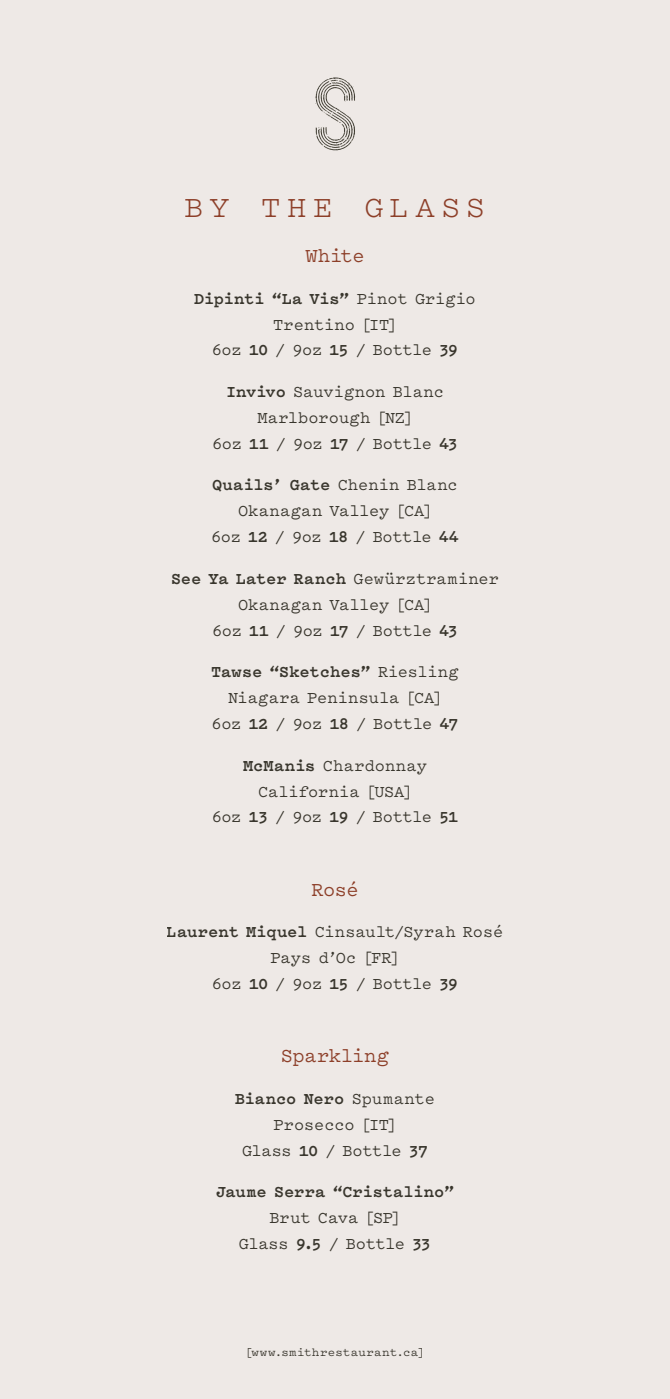
<style>
.page{position:relative;width:670px;height:1399px;background:#eee9e6}
.page>*{position:absolute;margin:0;border:0;box-sizing:border-box;transform-origin:0 0}
.t1{font:31.5px "Pitch";letter-spacing:.205em;color:#98462e}
.t2{font:500 21px "Pitch";letter-spacing:-.025em;color:#98462e;scale:.95 1}
.t3{font:500 17.5px/25.9px "Pitch";letter-spacing:-.015em;color:#3e3c32;text-align:center;scale:.95 1}
.t4{font:700 17.5px "Pitch";color:#3e3c32;scale:.95 1}
.t5{font:500 12.25px "Pitch";letter-spacing:.02em;color:#3e3c32}
.s1{font-weight:700}
</style>
<div class="page">
<img style="left:315px;top:77px;width:41px;height:74px">
<h1 class="t1" style="left:185px;top:186px;width:302px">BY THE GLASS</h1>
<p class="t2" style="left:305px;top:241px;width:64px">White</p>
<p class="t3" style="left:194px;top:285px;width:298px"><span class="s1">Dipinti “La Vis”</span> Pinot Grigio<br>Trentino [IT]<br>6oz <span class="s1">10</span> / 9oz <span class="s1">15</span> / Bottle <span class="s1">39</span></p>
<p class="t3" style="left:212px;top:378px;width:260px"><span class="s1">Invivo</span> Sauvignon Blanc<br>Marlborough [NZ]<br>6oz <span class="s1">11</span> / 9oz <span class="s1">17</span> / Bottle <span class="s1">43</span></p>
<p class="t3" style="left:211px;top:471px;width:262px"><span class="s1">Quails’ Gate</span> Chenin Blanc<br>Okanagan Valley [CA]<br>6oz <span class="s1">12</span> / 9oz <span class="s1">18</span> / Bottle <span class="s1">44</span></p>
<p class="t3" style="left:171px;top:565px;width:347px"><span class="s1">See Ya Later Ranch</span> Gewürztraminer<br>Okanagan Valley [CA]<br>6oz <span class="s1">11</span> / 9oz <span class="s1">17</span> / Bottle <span class="s1">43</span></p>
<p class="t3" style="left:211px;top:658px;width:262px"><span class="s1">Tawse “Sketches”</span> Riesling<br>Niagara Peninsula [CA]<br>6oz <span class="s1">12</span> / 9oz <span class="s1">18</span> / Bottle <span class="s1">47</span></p>
<p class="t3" style="left:212px;top:752px;width:261px"><span class="s1">McManis</span> Chardonnay<br>California [USA]<br>6oz <span class="s1">13</span> / 9oz <span class="s1">19</span> / Bottle <span class="s1">51</span></p>
<p class="t2" style="left:311px;top:875px;width:51px">Rosé</p>
<p class="t3" style="left:167px;top:918px;width:356px"><span class="s1">Laurent Miquel</span> Cinsault/Syrah Rosé<br>Pays d’Oc [FR]<br>6oz <span class="s1">10</span> / 9oz <span class="s1">15</span> / Bottle <span class="s1">39</span></p>
<p class="t2" style="left:281px;top:1041px;width:115px">Sparkling</p>
<p class="t3" style="left:235px;top:1085px;width:212px"><span class="s1">Bianco Nero</span> Spumante<br>Prosecco [IT]<br>Glass <span class="s1">10</span> / Bottle <span class="s1">37</span></p>
<p class="t4" style="left:216px;top:1180px;width:252px">Jaume Serra “Cristalino”</p>
<p class="t3" style="left:239px;top:1204px;width:204px">Brut Cava [SP]<br>Glass <span class="s1">9.5</span> / Bottle <span class="s1">33</span></p>
<p class="t5" style="left:245px;top:1344px;width:180px">[www.smithrestaurant.ca]</p>
</div>
